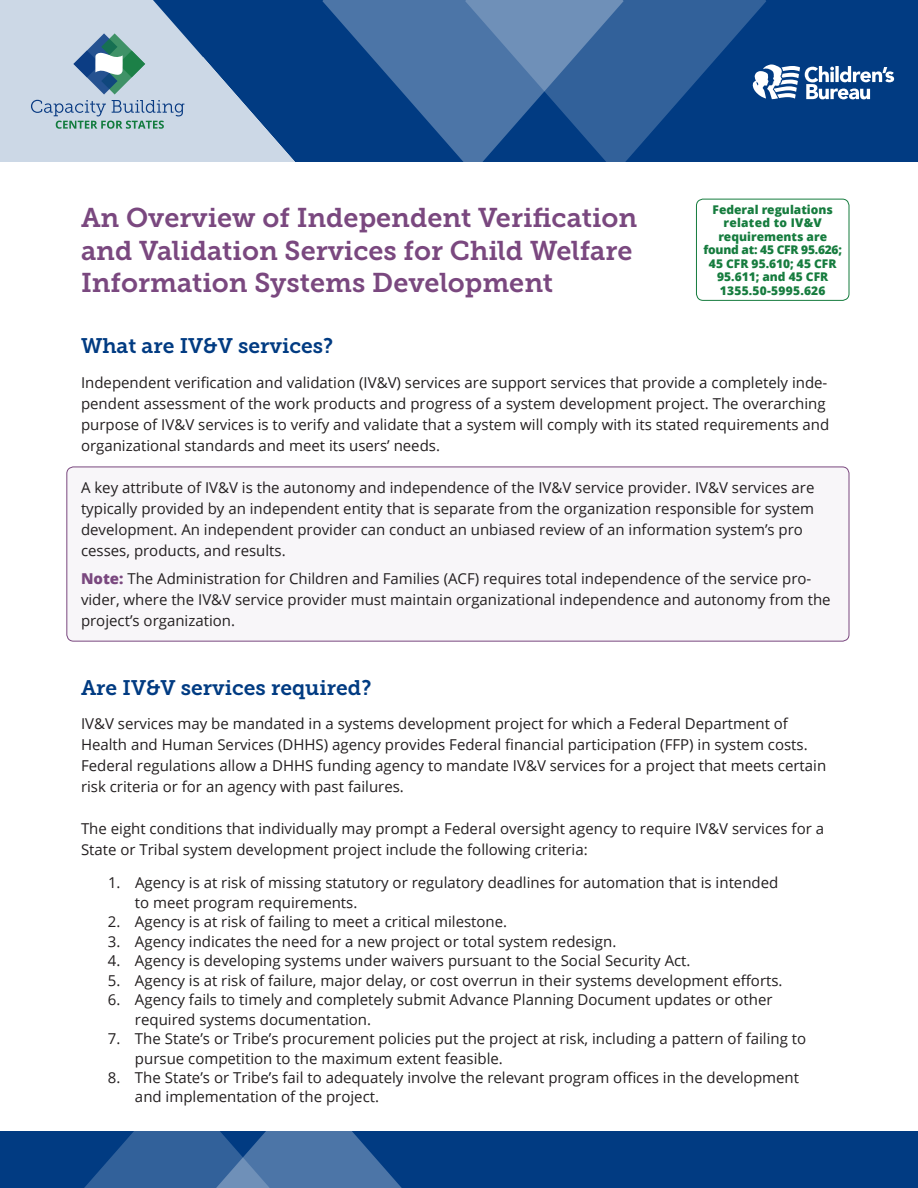
<style>
.page{position:relative;width:918px;height:1188px;background:#fff}
.page>*{position:absolute;margin:0;border:0;box-sizing:border-box;transform-origin:0 0}
.t1{font:27px/32.4px "Museo Slab 700";color:#7a487f}
.t2{font:21px "Museo Slab 700";color:#013b82}
.t3{font:15px/21px "Open Sans";color:#231f20}
.t4{font:800 12px/13.5px "Open Sans";color:#167c3e;text-align:center}
.s1{font-weight:800;color:#7a487f}
</style>
<div class="page">
<div style="left:0;top:1132px;width:918px;height:56px;background:#013b82"></div>
<svg style="left:38px;top:1131px;width:410px;height:57px"></svg>
<div style="left:295px;top:0;width:623px;height:162px;background:#013b82"></div>
<svg style="left:0;top:0;width:295px;height:162px;background:#85a1c3"></svg>
<svg style="left:322px;top:0;width:143px;height:162px;background:#275894"></svg>
<svg style="left:465px;top:0;width:301px;height:162px;background:#184c8d"></svg>
<svg style="left:31px;top:33px;width:153px;height:96px;background:#acc3cf"></svg>
<svg style="left:470px;top:0;width:424px;height:106px;background:#35639b"></svg>
<div style="left:696px;top:199px;width:153px;height:102px;border:1px solid #167c3e;border-radius:7px"></div>
<div style="left:67px;top:467px;width:782px;height:174px;background:#f8f6f9;border-radius:7px"></div>
<div style="left:66px;top:467px;width:783px;height:175px;border:1px solid #7a487f;border-radius:7px"></div>
<h1 class="t1" style="left:81px;top:202px;width:558px">An Overview of Independent Verification and Validation Services for Child Welfare<br>Information Systems Development</h1>
<p class="t4" style="left:704px;top:202px;width:140px">Federal regulations related to IV&amp;V requirements are found at: 45 CFR 95.626;<br>45 CFR 95.610; 45 CFR<br>95.611; and 45 CFR<br>1355.50-5995.626</p>
<h2 class="t2" style="left:81px;top:334px;width:254px">What are IV&amp;V services?</h2>
<p class="t3" style="left:81px;top:371px;width:750px">Independent verification and validation (IV&amp;V) services are support services that provide a completely inde&shy;pendent assessment of the work products and progress of a system development project. The overarching purpose of IV&amp;V services is to verify and validate that a system will comply with its stated requirements and organizational standards and meet its users’ needs.</p>
<p class="t3" style="left:81px;top:476px;width:735px">A key attribute of IV&amp;V is the autonomy and independence of the IV&amp;V service provider. IV&amp;V services are typically provided by an independent entity that is separate from the organization responsible for system development. An independent provider can conduct an unbiased review of an information system’s pro cesses, products, and results.</p>
<p class="t3" style="left:81px;top:567px;width:751px"><span class="s1">Note:</span> The Administration for Children and Families (ACF) requires total independence of the service pro&shy;vider, where the IV&amp;V service provider must maintain organizational independence and autonomy from the project’s organization.</p>
<h2 class="t2" style="left:81px;top:675px;width:292px">Are IV&amp;V services required?</h2>
<p class="t3" style="left:81px;top:713px;width:747px">IV&amp;V services may be mandated in a systems development project for which a Federal Department of Health and Human Services (DHHS) agency provides Federal financial participation (FFP) in system costs.<br>Federal regulations allow a DHHS funding agency to mandate IV&amp;V services for a project that meets certain risk criteria or for an agency with past failures.</p>
<p class="t3" style="left:81px;top:818px;width:745px">The eight conditions that individually may prompt a Federal oversight agency to require IV&amp;V services for a<br>State or Tribal system development project include the following criteria:</p>
<p class="t3" style="left:135px;top:872px;width:645px;line-height:19.5px;text-indent:-27px">1. Agency is at risk of missing statutory or regulatory deadlines for automation that is intended to meet program requirements.</p>
<p class="t3" style="left:108px;top:911px;width:401px">2. Agency is at risk of failing to meet a critical milestone.</p>
<p class="t3" style="left:108px;top:930px;width:510px">3. Agency indicates the need for a new project or total system redesign.</p>
<p class="t3" style="left:108px;top:950px;width:584px">4. Agency is developing systems under waivers pursuant to the Social Security Act.</p>
<p class="t3" style="left:108px;top:969px;width:676px">5. Agency is at risk of failure, major delay, or cost overrun in their systems development efforts.</p>
<p class="t3" style="left:135px;top:989px;width:639px;line-height:19.5px;text-indent:-27px">6. Agency fails to timely and completely submit Advance Planning Document updates or other required systems documentation.</p>
<p class="t3" style="left:135px;top:1028px;width:673px;line-height:19.5px;text-indent:-27px">7. The State’s or Tribe’s procurement policies put the project at risk, including a pattern of failing to pursue competition to the maximum extent feasible.</p>
<p class="t3" style="left:135px;top:1067px;width:666px;line-height:19.5px;text-indent:-27px">8. The State’s or Tribe’s fail to adequately involve the relevant program offices in the development and implementation of the project.</p>
</div>
